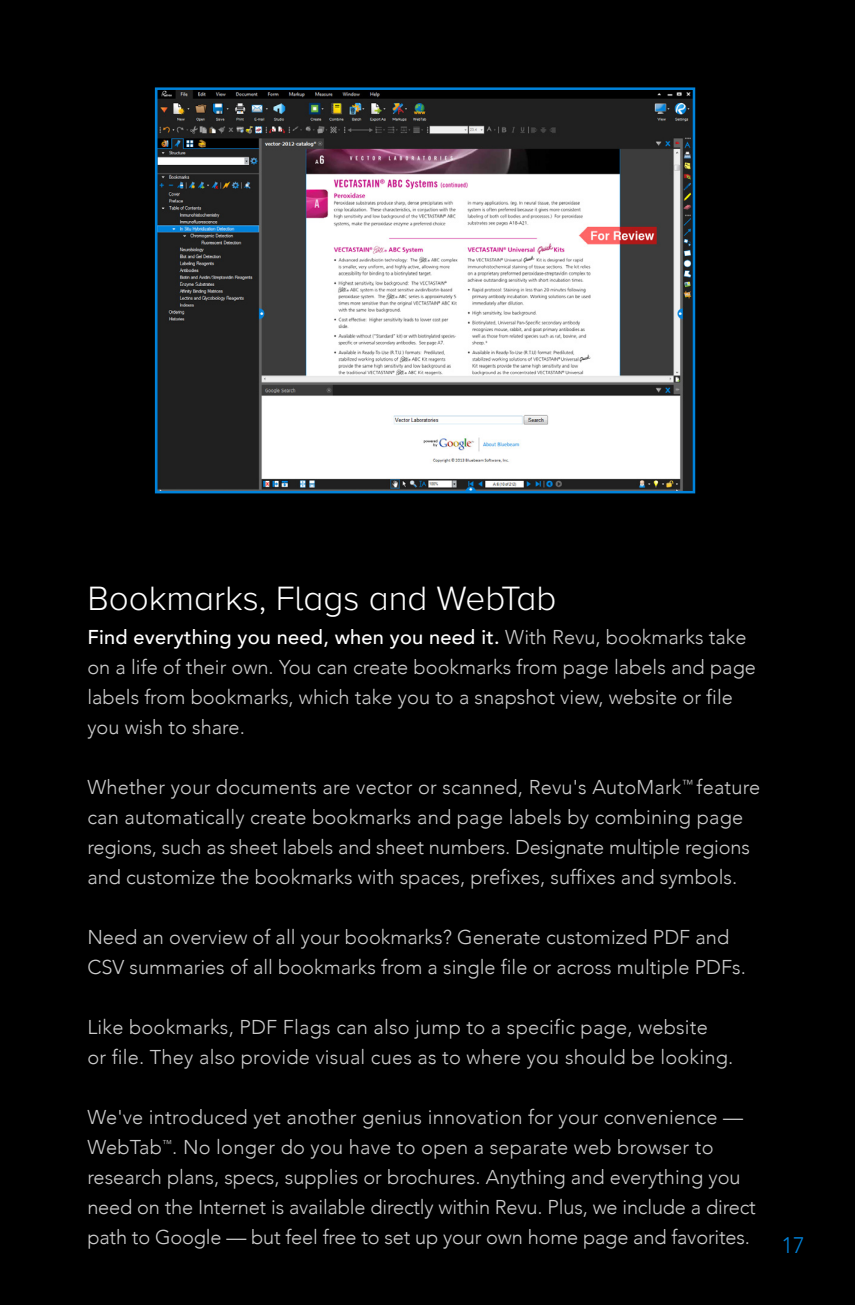
<style>
.page{position:relative;width:855px;height:1305px;background:#000}
.page>*{position:absolute;margin:0;border:0;box-sizing:border-box;transform-origin:0 0}
.t1{font:300 35px "Proxima Nova A";color:#fff}
.t2{font:300 22.5px "Avenir";color:#0083db}
.t3{font:300 20px/30px "Avenir";color:#ccc}
.s1{font-weight:500;color:#fff}
</style>
<div class="page">
<img style="left:158px;top:90px;width:534px;height:400px">
<div style="left:155px;top:87px;width:540px;height:406px;border:2px solid #0083db"></div>
<h1 class="t1" style="left:87px;top:579px;width:471px">Bookmarks, Flags and WebTab</h1>
<p class="t3" style="left:87px;top:622px;width:670px"><span class="s1">Find everything you need, when you need it.</span> With Revu, bookmarks take on a life of their own. You can create bookmarks from page labels and page labels from bookmarks, which take you to a snapshot view, website or file you wish to share.</p>
<p class="t3" style="left:87px;top:772px;width:675px">Whether your documents are vector or scanned, Revu's AutoMark<sup>™</sup> feature can automatically create bookmarks and page labels by combining page regions, such as sheet labels and sheet numbers. Designate multiple regions and customize the bookmarks with spaces, prefixes, suffixes and symbols.</p>
<p class="t3" style="left:87px;top:922px;width:660px">Need an overview of all your bookmarks? Generate customized PDF and<br>CSV summaries of all bookmarks from a single file or across multiple PDFs.</p>
<p class="t3" style="left:87px;top:1012px;width:647px">Like bookmarks, PDF Flags can also jump to a specific page, website<br>or file. They also provide visual cues as to where you should be looking.</p>
<p class="t3" style="left:87px;top:1102px;width:670px">We've introduced yet another genius innovation for your convenience — WebTab<sup>™</sup>. No longer do you have to open a separate web browser to research plans, specs, supplies or brochures. Anything and everything you need on the Internet is available directly within Revu. Plus, we include a direct path to Google — but feel free to set up your own home page and favorites.</p>
<p class="t2" style="left:782px;top:1232px;width:25px">17</p>
</div>
